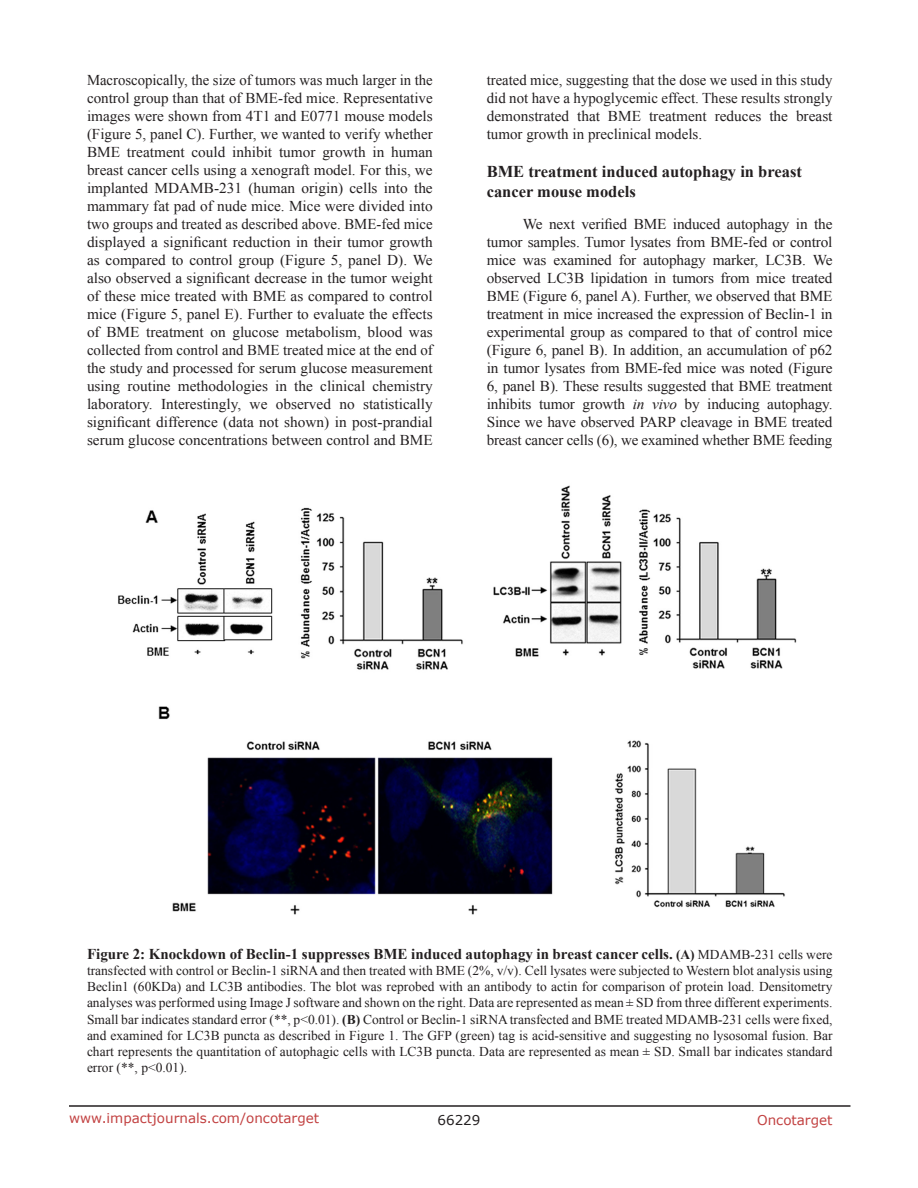
<style>
.page{position:relative;width:918px;height:1188px;background:#fff}
.page>*{position:absolute;margin:0;border:0;box-sizing:border-box;transform-origin:0 0}
.SubHeading{font:700 16.5px/19.8px "Times New Roman";color:#231f20}
.BodyText{font:15px/18px "Times New Roman";color:#231f20;text-align:justify}
.figuretext{font:700 15px "Times New Roman";color:#231f20}
.figuretext-2{font:13.5px/16.2px "Times New Roman";color:#231f20;text-align:justify}
.t1{font:13.5px "Verdana";color:#c24141}
.t2{font:13.5px "Verdana";color:#231f20}
.s1{font-style:italic}
.s2{font-size:13.5px}
.s3{font-weight:400;font-size:13.5px}
.s4{font-weight:700}
</style>
<div class="page">
<hr style="left:69px;top:1105px;width:781px;height:2px;background:#231f20">
<img style="left:118px;top:485px;width:679px;height:430px">
<p class="BodyText" style="left:87px;top:71px;width:347px">Macroscopically, the size of tumors was much larger in the control group than that of BME-fed mice. Representative images were shown from 4T1 and E0771 mouse models (Figure 5, panel C). Further, we wanted to verify whether BME treatment could inhibit tumor growth in human breast cancer cells using a xenograft model. For this, we implanted MDAMB-231 (human origin) cells into the mammary fat pad of nude mice. Mice were divided into two groups and treated as described above. BME-fed mice displayed a significant reduction in their tumor growth as compared to control group (Figure 5, panel D). We also observed a significant decrease in the tumor weight of these mice treated with BME as compared to control mice (Figure 5, panel E). Further to evaluate the effects of BME treatment on glucose metabolism, blood was collected from control and BME treated mice at the end of the study and processed for serum glucose measurement using routine methodologies in the clinical chemistry laboratory. Interestingly, we observed no statistically significant difference (data not shown) in post-prandial serum glucose concentrations between control and BME</p>
<p class="BodyText" style="left:487px;top:71px;width:347px">treated mice, suggesting that the dose we used in this study did not have a hypoglycemic effect. These results strongly demonstrated that BME treatment reduces the breast tumor growth in preclinical models.</p>
<p class="SubHeading" style="left:487px;top:161px;width:317px">BME treatment induced autophagy in breast cancer mouse models</p>
<p class="BodyText" style="left:487px;top:214px;width:347px;text-indent:36px">We next verified BME induced autophagy in the tumor samples. Tumor lysates from BME-fed or control mice was examined for autophagy marker, LC3B. We observed LC3B lipidation in tumors from mice treated BME (Figure 6, panel A). Further, we observed that BME treatment in mice increased the expression of Beclin-1 in experimental group as compared to that of control mice (Figure 6, panel B). In addition, an accumulation of p62 in tumor lysates from BME-fed mice was noted (Figure 6, panel B). These results suggested that BME treatment inhibits tumor growth <span class="s1">in vivo</span> by inducing autophagy.<br>Since we have observed PARP cleavage in BME treated breast cancer cells (6), we examined whether BME feeding</p>
<p class="figuretext" style="left:87px;top:943px;width:747px">Figure 2: Knockdown of Beclin-1 suppresses BME induced autophagy in breast cancer cells. <span class="s2">(A)</span> <span class="s3">MDAMB-231 cells were</span></p>
<p class="figuretext-2" style="left:87px;top:962px;width:747px">transfected with control or Beclin-1 siRNA and then treated with BME (2%, v/v). Cell lysates were subjected to Western blot analysis using Beclin1 (60KDa) and LC3B antibodies. The blot was reprobed with an antibody to actin for comparison of protein load. Densitometry analyses was performed using Image J software and shown on the right. Data are represented as mean ± SD from three different experiments.<br>Small bar indicates standard error (**, p&lt;0.01). <span class="s4">(B)</span> Control or Beclin-1 siRNA transfected and BME treated MDAMB-231 cells were fixed, and examined for LC3B puncta as described in Figure 1. The GFP (green) tag is acid-sensitive and suggesting no lysosomal fusion. Bar chart represents the quantitation of autophagic cells with LC3B puncta. Data are represented as mean ± SD. Small bar indicates standard error (**, p&lt;0.01).</p>
<p class="t1" style="left:69px;top:1109px;width:252px">www.impactjournals.com/oncotarget</p>
<p class="t2" style="left:438px;top:1111px;width:44px">66229</p>
<p class="t1" style="left:757px;top:1111px;width:77px">Oncotarget</p>
</div>
